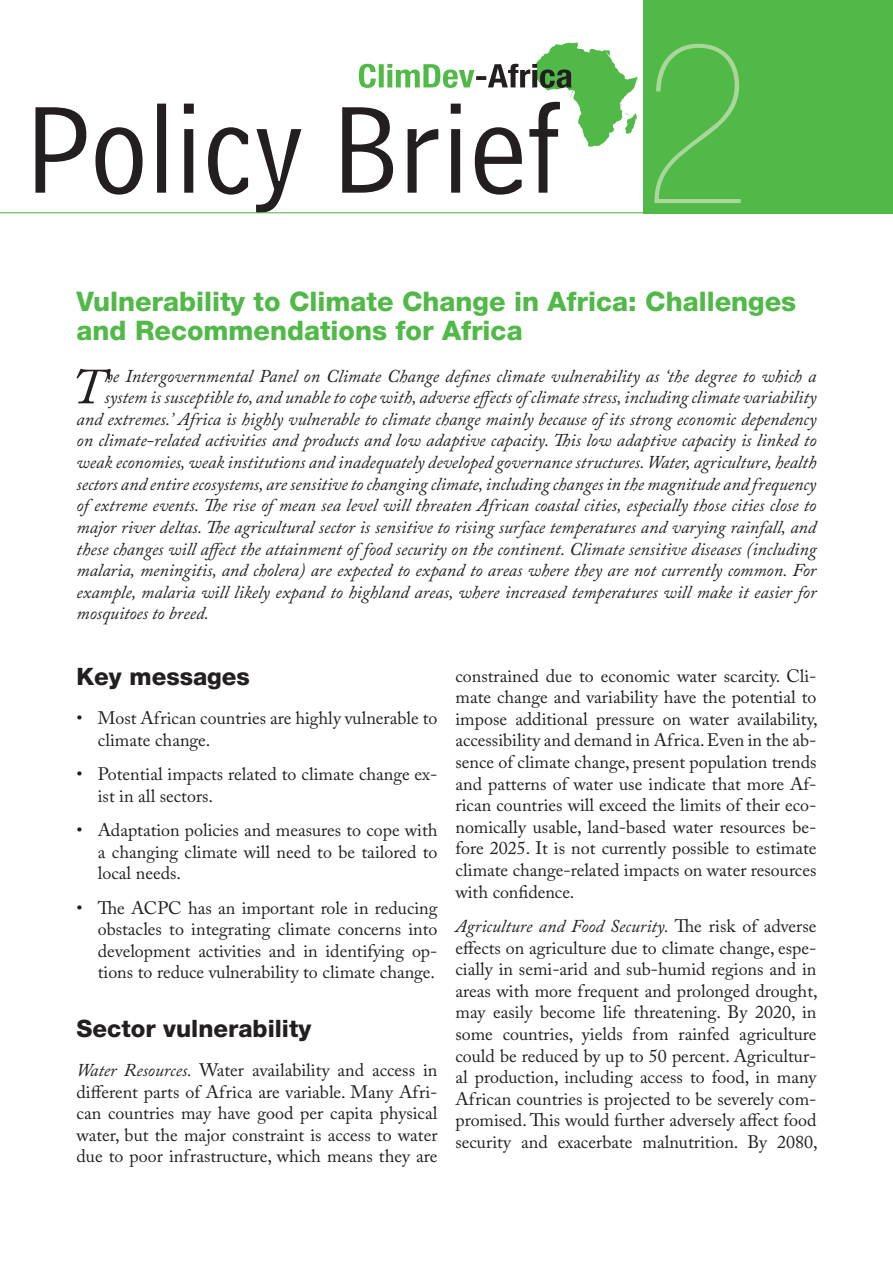
<style>
.page{position:relative;width:893px;height:1263px;background:#fff}
.page>*{position:absolute;margin:0;border:0;box-sizing:border-box;transform-origin:0 0}
.t1{font:200 condensed 225px "Helvetica Neue LT Std";color:#abd69b}
.t2{font:italic 50.1px "Adobe Caslon Pro";color:#231f20}
.t3{font:800 27px/29.7px "Helvetica Neue LT Std";color:#51b948}
.t4{font:800 24px "Helvetica Neue LT Std";color:#231f20}
.t5{font:18px/21.6px "Adobe Caslon Pro";color:#231f20;text-align:justify}
.t6{font:italic 18px "Adobe Caslon Pro";color:#231f20}
.s1{font-style:italic}
</style>
<div class="page">
<svg style="left:35px;top:103px;width:513px;height:109px"></svg>
<svg style="left:359px;top:42px;width:279px;height:105px"></svg>
<div style="left:643px;top:0;width:250px;height:213px;background:#51b948"></div>
<hr style="left:0;top:212px;width:643px;height:1px;background:#51b948">
<h1 class="t1" style="left:643px;top:1px;width:109px">2</h1>
<h3 class="t3" style="left:77px;top:286px;width:721px">Vulnerability to Climate Change in Africa: Challenges and Recommendations for Africa</h3>
<h2 class="t2" style="left:71px;top:357px;width:35px">T</h2>
<p class="t6" style="left:105px;top:365px;width:713px">he Intergovernmental Panel on Climate Change defines climate vulnerability as ‘the degree to which a</p>
<p class="t6" style="left:105px;top:386px;width:713px">system is susceptible to, and unable to cope with, adverse effects of climate stress, including climate variability</p>
<p class="t6" style="left:77px;top:408px;width:741px">and extremes.’ Africa is highly vulnerable to climate change mainly because of its strong economic dependency</p>
<p class="t6" style="left:77px;top:430px;width:741px">on climate-related activities and products and low adaptive capacity. This low adaptive capacity is linked to</p>
<p class="t6" style="left:77px;top:451px;width:741px">weak economies, weak institutions and inadequately developed governance structures. Water, agriculture, health</p>
<p class="t6" style="left:77px;top:473px;width:741px">sectors and entire ecosystems, are sensitive to changing climate, including changes in the magnitude and frequency</p>
<p class="t6" style="left:77px;top:494px;width:741px">of extreme events. The rise of mean sea level will threaten African coastal cities, especially those cities close to</p>
<p class="t6" style="left:77px;top:516px;width:741px">major river deltas. The agricultural sector is sensitive to rising surface temperatures and varying rainfall, and</p>
<p class="t6" style="left:77px;top:538px;width:741px">these changes will affect the attainment of food security on the continent. Climate sensitive diseases (including</p>
<p class="t6" style="left:77px;top:559px;width:741px">malaria, meningitis, and cholera) are expected to expand to areas where they are not currently common. For</p>
<p class="t6" style="left:77px;top:581px;width:741px">example, malaria will likely expand to highland areas, where increased temperatures will make it easier for</p>
<p class="t6" style="left:77px;top:602px;width:134px">mosquitoes to breed.</p>
<h3 class="t4" style="left:77px;top:663px;width:175px">Key messages</h3>
<p class="t5" style="left:98px;top:707px;width:341px;text-indent:-21px">• Most African countries are highly vulnerable to climate change.</p>
<p class="t5" style="left:98px;top:763px;width:341px;text-indent:-21px">• Potential impacts related to climate change ex&shy;ist in all sectors.</p>
<p class="t5" style="left:98px;top:819px;width:341px;text-indent:-21px">• Adaptation policies and measures to cope with a changing climate will need to be tailored to local needs.</p>
<p class="t5" style="left:98px;top:896px;width:341px;text-indent:-21px">• The ACPC has an important role in reducing obstacles to integrating climate concerns into development activities and in identifying op&shy;tions to reduce vulnerability to climate change.</p>
<h3 class="t4" style="left:77px;top:1014px;width:236px">Sector vulnerability</h3>
<p class="t5" style="left:77px;top:1059px;width:362px"><span class="s1">Water Resources.</span> Water availability and access in different parts of Africa are variable. Many Afri&shy;can countries may have good per capita physical water, but the major constraint is access to water due to poor infrastructure, which means they are</p>
<p class="t5" style="left:455px;top:664px;width:364px">constrained due to economic water scarcity. Cli&shy;mate change and variability have the potential to impose additional pressure on water availability, accessibility and demand in Africa. Even in the ab&shy;sence of climate change, present population trends and patterns of water use indicate that more Af&shy;rican countries will exceed the limits of their eco&shy;nomically usable, land-based water resources be&shy;fore 2025. It is not currently possible to estimate climate change-related impacts on water resources with confidence.</p>
<p class="t5" style="left:455px;top:915px;width:364px"><span class="s1">Agriculture and Food Security.</span> The risk of adverse effects on agriculture due to climate change, espe&shy;cially in semi-arid and sub-humid regions and in areas with more frequent and prolonged drought, may easily become life threatening. By 2020, in some countries, yields from rainfed agriculture could be reduced by up to 50 percent. Agricultur&shy;al production, including access to food, in many African countries is projected to be severely com&shy;promised. This would further adversely affect food security and exacerbate malnutrition. By 2080,</p>
</div>
